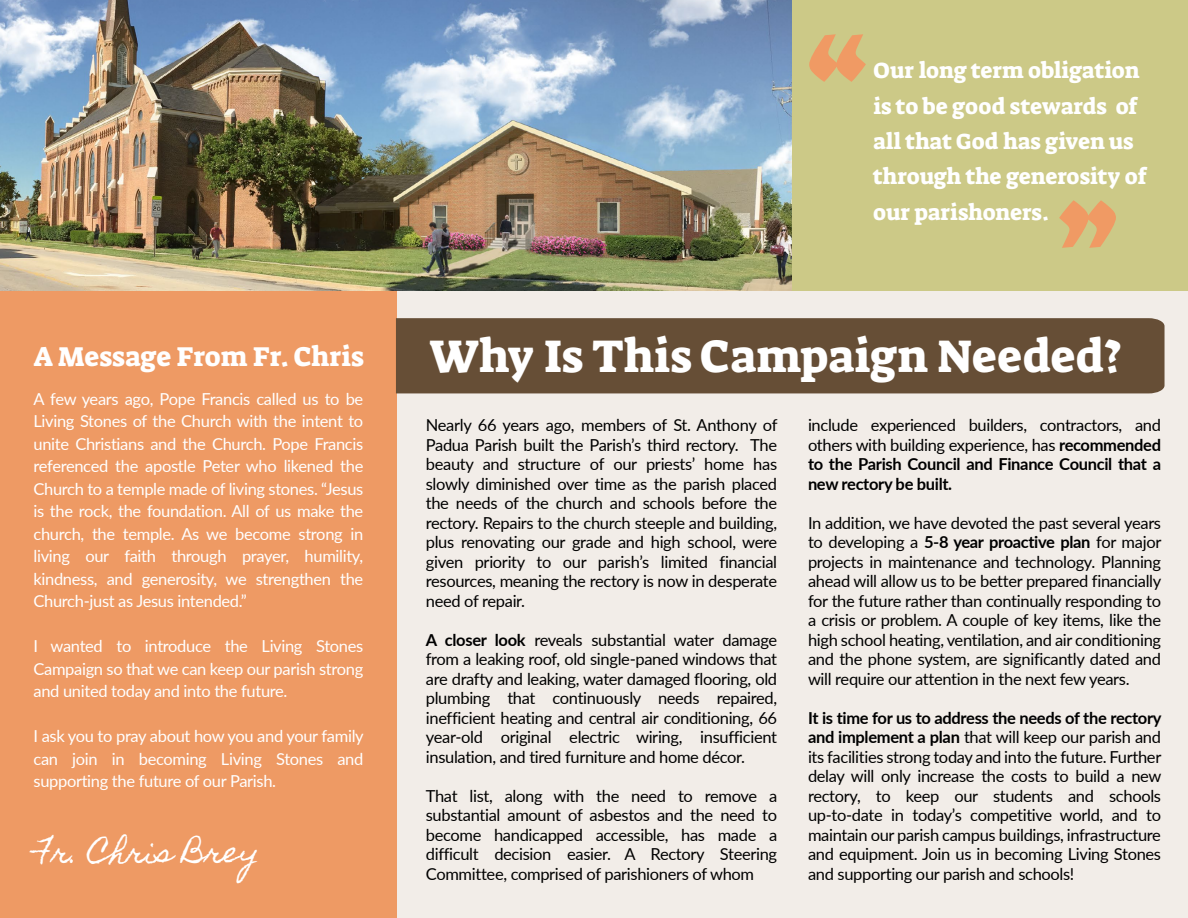
<style>
.page{position:relative;width:1188px;height:918px;background:#fff}
.page>*{position:absolute;margin:0;border:0;box-sizing:border-box;transform-origin:0 0}
.t1{font:46.5px "Suez One";color:#fff}
.t2{font:28.5px "Homemade Apple";color:#fff}
.t3{font:27.75px "Suez One";color:#fff}
.t4{font:22.5px/35.4px "Suez One";color:#fff}
.t5{font:16.5px/19.5px "Lato";letter-spacing:-.02em;color:#000;text-align:justify}
.t6{font:16.5px/22.5px "Lato";letter-spacing:-.02em;color:#fff;text-align:justify}
.s1{font-weight:700}
</style>
<div class="page">
<div style="left:389px;top:0;width:799px;height:918px;background:#f2ede8"></div>
<div style="left:788px;top:0;width:400px;height:291px;background:#ccc987"></div>
<div style="left:0;top:0;width:396px;height:918px;background:#ee9a64"></div>
<img style="left:0;top:0;width:792px;height:291px">
<svg style="left:809px;top:34px;width:57px;height:48px"></svg>
<svg style="left:1059px;top:200px;width:57px;height:48px"></svg>
<div style="left:396px;top:318px;width:769px;height:75px;background:#664e36"></div>
<h3 class="t3" style="left:34px;top:339px;width:332px">A Message From Fr. Chris</h3>
<p class="t6" style="left:34px;top:387px;width:331px">A few years ago, Pope Francis called us to be Living Stones of the Church with the intent to unite Christians and the Church. Pope Francis referenced the apostle Peter who likened the Church to a temple made of living stones. “Jesus is the rock, the foundation. All of us make the church, the temple. As we become strong in living our faith through prayer, humility, kindness, and generosity, we strengthen the Church-just as Jesus intended.”</p>
<p class="t6" style="left:34px;top:634px;width:331px">I wanted to introduce the Living Stones Campaign so that we can keep our parish strong and united today and into the future.</p>
<p class="t6" style="left:34px;top:724px;width:332px">I ask you to pray about how you and your family can join in becoming Living Stones and supporting the future of our Parish.</p>
<h2 class="t2" style="left:35px;top:836px;width:226px">Fr. Chris Brey</h2>
<h3 class="t4" style="left:873px;top:53px;width:275px">Our long term obligation is to be good stewards of all that God has given us through the generosity of our parishoners.</h3>
<h1 class="t1" style="left:429px;top:326px;width:695px">Why Is This Campaign Needed?</h1>
<p class="t5" style="left:808px;top:415px;width:355px">include experienced builders, contractors, and others with building experience, has <span class="s1">recommended to the Parish Council and Finance Council that a new rectory be built.</span></p>
<p class="t5" style="left:808px;top:512px;width:355px">In addition, we have devoted the past several years to developing a <span class="s1">5-8 year proactive plan</span> for major projects in maintenance and technology. Planning ahead will allow us to be better prepared financially for the future rather than continually responding to a crisis or problem. A couple of key items, like the high school heating, ventilation, and air conditioning and the phone system, are significantly dated and will require our attention in the next few years.</p>
<p class="t5" style="left:808px;top:707px;width:355px"><span class="s1">It is time for us to address the needs of the rectory and implement a plan</span> that will keep our parish and its facilities strong today and into the future. Further delay will only increase the costs to build a new rectory, to keep our students and schools up-to-date in today’s competitive world, and to maintain our parish campus buildings, infrastructure and equipment. Join us in becoming Living Stones and supporting our parish and schools!</p>
<p class="t5" style="left:426px;top:415px;width:353px">Nearly 66 years ago, members of St. Anthony of Padua Parish built the Parish’s third rectory. The beauty and structure of our priests’ home has slowly diminished over time as the parish placed the needs of the church and schools before the rectory. Repairs to the church steeple and building, plus renovating our grade and high school, were given priority to our parish’s limited financial resources, meaning the rectory is now in desperate need of repair.</p>
<p class="t5" style="left:426px;top:629px;width:353px"><span class="s1">A closer look</span> reveals substantial water damage from a leaking roof, old single-paned windows that are drafty and leaking, water damaged flooring, old plumbing that continuously needs repaired, inefficient heating and central air conditioning, 66 year-old original electric wiring, insufficient insulation, and tired furniture and home décor.</p>
<p class="t5" style="left:426px;top:785px;width:353px">That list, along with the need to remove a substantial amount of asbestos and the need to become handicapped accessible, has made a difficult decision easier. A Rectory Steering Committee, comprised of parishioners of whom</p>
</div>
